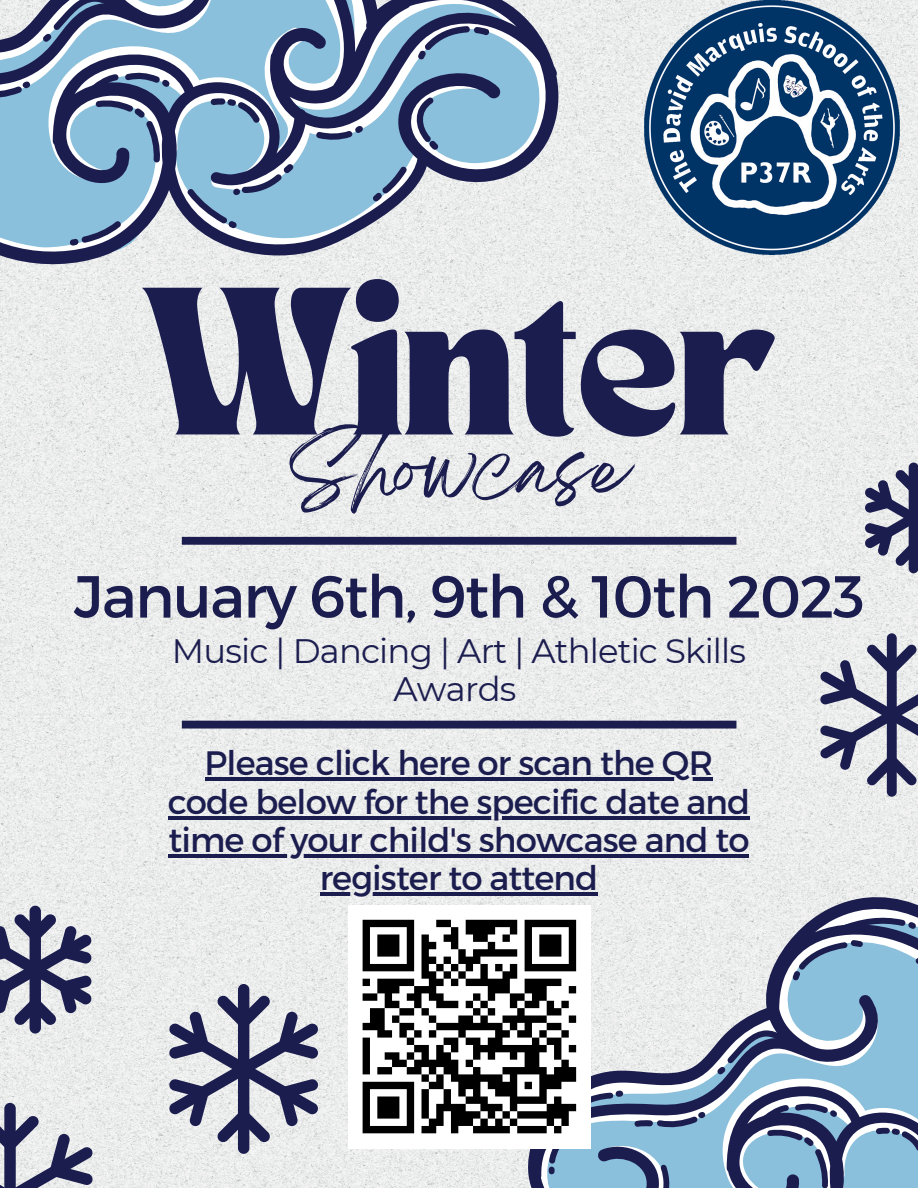
<style>
.page{position:relative;width:918px;height:1188px;background:#fff}
.page>*{position:absolute;margin:0;border:0;box-sizing:border-box;transform-origin:0 0}
.t1{font:146.7px "TAN NIMBUS";color:#1c1d4f}
.t2{font:67.8px "Breathing";color:#1c1d4f}
.t3{font:59.25px "Montserrat";letter-spacing:-.025em;color:#1c1d4f}
.t4{font:33.9px/38.2px "Montserrat";letter-spacing:-.025em;color:#1c1d4f;text-align:center}
</style>
<div class="page">
<img style="left:0;top:0;width:918px;height:1188px">
<svg style="left:0;top:0;width:560px;height:276px;fill:#e7e9e8"></svg>
<svg style="left:0;top:0;width:490px;height:246px;fill:#8ac0dc"></svg>
<svg style="left:527px;top:875px;width:391px;height:313px;fill:#eaeceb"></svg>
<svg style="left:549px;top:915px;width:369px;height:273px"></svg>
<div style="left:887px;top:633px;width:10px;height:87px;background:#1c1d4f;border-radius:5px"></div>
<div style="left:887px;top:710px;width:10px;height:87px;background:#1c1d4f;border-radius:5px"></div>
<svg style="left:820px;top:644px;width:98px;height:142px"></svg>
<div style="left:909px;top:463px;width:9px;height:60px;background:#1c1d4f;border-radius:5px"></div>
<div style="left:909px;top:513px;width:9px;height:60px;background:#1c1d4f;border-radius:5px"></div>
<svg style="left:864px;top:470px;width:45px;height:96px"></svg>
<svg style="left:0;top:1103px;width:93px;height:85px"></svg>
<div style="left:238px;top:984px;width:11px;height:91px;background:#1c1d4f;border-radius:6px"></div>
<div style="left:238px;top:1063px;width:11px;height:91px;background:#1c1d4f;border-radius:6px"></div>
<svg style="left:169px;top:995px;width:150px;height:148px"></svg>
<div style="left:30px;top:906px;width:11px;height:69px;background:#1c1d4f;border-radius:6px"></div>
<div style="left:30px;top:964px;width:11px;height:70px;background:#1c1d4f;border-radius:6px"></div>
<svg style="left:0;top:914px;width:92px;height:111px"></svg>
<div style="left:182px;top:537px;width:554px;height:8px;background:#1c1d4f"></div>
<div style="left:182px;top:721px;width:554px;height:8px;background:#1c1d4f"></div>
<img style="left:645px;top:0;width:254px;height:254px">
<div style="left:348px;top:905px;width:243px;height:243px;background:#fff"></div>
<svg style="left:362px;top:919px;width:215px;height:215px"></svg>
<hr style="left:205px;top:778px;width:508px;height:3px;background:#1c1d4f">
<hr style="left:168px;top:816px;width:581px;height:3px;background:#1c1d4f">
<hr style="left:168px;top:854px;width:581px;height:3px;background:#1c1d4f">
<hr style="left:320px;top:892px;width:277px;height:4px;background:#1c1d4f">
<h1 class="t1" style="left:142px;top:279px;width:636px">Winter</h1>
<h2 class="t2" style="left:290px;top:448px;width:340px">Showcase</h2>
<h3 class="t3" style="left:74px;top:558px;width:792px">January 6th, 9th &amp; 10th 2023</h3>
<p class="t4" style="left:172px;top:631px;width:576px">Music | Dancing | Art | Athletic Skills<br>Awards</p>
<p class="t4" style="left:168px;top:742px;width:584px">Please click here or scan the QR code below for the specific date and time of your child's showcase and to register to attend</p>
</div>
